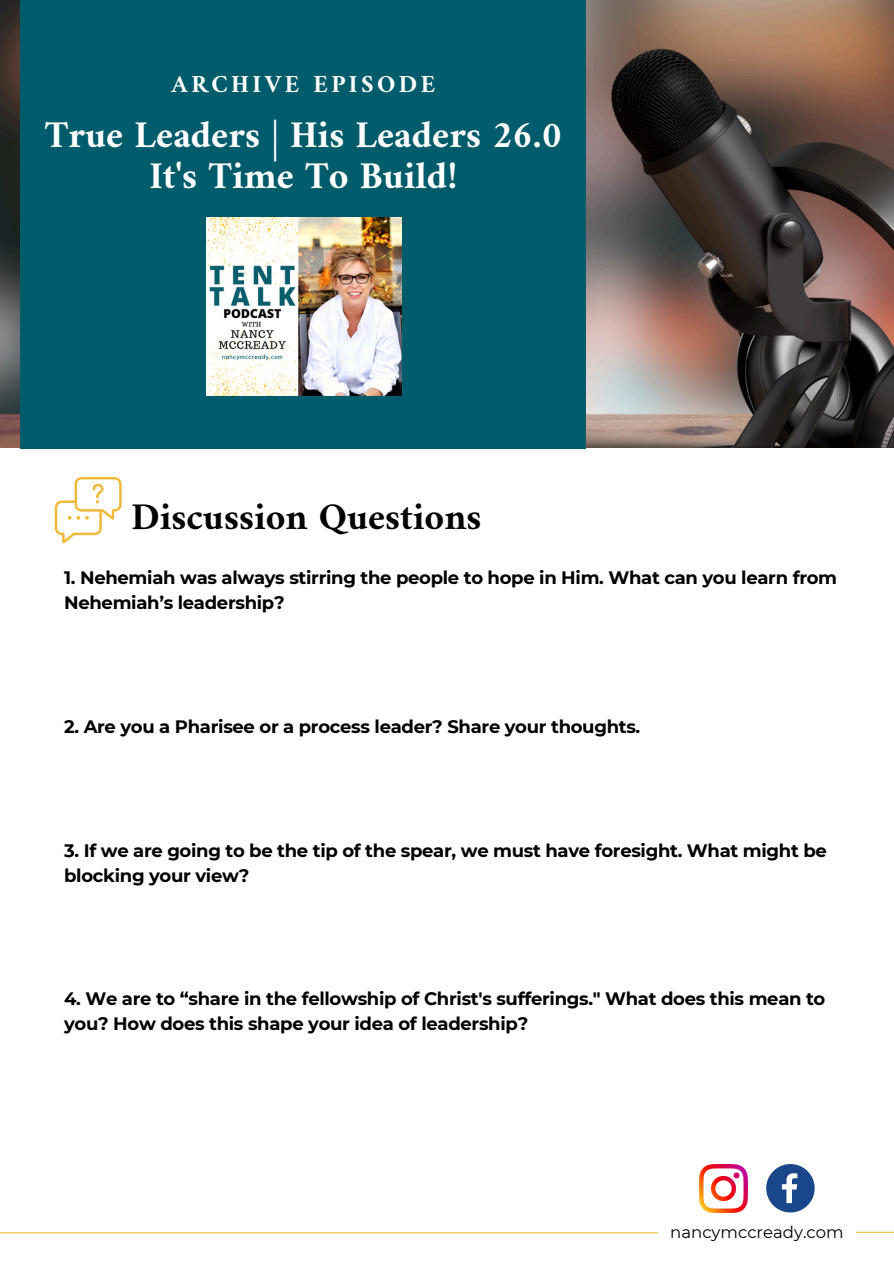
<style>
.page{position:relative;width:894px;height:1264px;background:#fff}
.page>*{position:absolute;margin:0;border:0;box-sizing:border-box;transform-origin:0 0}
.t1{font:700 38.1px/41.1px "Amiri";color:#fff;text-align:center}
.t2{font:700 38.1px "Amiri";color:#000}
.t3{font:700 24.75px "Amiri";letter-spacing:.14em;color:#fff}
.t4{font:700 18px/24.8px "Montserrat";letter-spacing:-.015em;color:#000}
.t5{font:16.5px "Montserrat";color:#000}
</style>
<div class="page">
<img style="left:0;top:0;width:893px;height:448px">
<div style="left:20px;top:0;width:566px;height:448px;background:#005c6b"></div>
<img style="left:206px;top:217px;width:195px;height:178px">
<hr style="left:0;top:1232px;width:657px;height:1px;background:#efba3a">
<hr style="left:855px;top:1231px;width:38px;height:1px;background:#efba3a">
<svg style="left:55px;top:477px;width:66px;height:66px"></svg>
<svg style="left:766px;top:1164px;width:48px;height:48px"></svg>
<img style="left:699px;top:1164px;width:48px;height:48px">
<h2 class="t3" style="left:171px;top:69px;width:265px">ARCHIVE EPISODE</h2>
<p class="t1" style="left:45px;top:113px;width:518px">True Leaders | His Leaders 26.0<br>It's Time To Build!</p>
<p class="t2" style="left:131px;top:493px;width:351px">Discussion Questions</p>
<p class="t4" style="left:64px;top:565px;width:774px">1. Nehemiah was always stirring the people to hope in Him. What can you learn from<br>Nehemiah’s leadership?</p>
<h1 class="t4" style="left:64px;top:714px;width:577px">2. Are you a Pharisee or a process leader? Share your thoughts.</h1>
<h3 class="t4" style="left:64px;top:838px;width:764px">3. If we are going to be the tip of the spear, we must have foresight. What might be blocking your view?</h3>
<h3 class="t4" style="left:64px;top:986px;width:762px">4. We are to “share in the fellowship of Christ's sufferings." What does this mean to you? How does this shape your idea of leadership?</h3>
<h1 class="t5" style="left:670px;top:1221px;width:175px">nancymccready.com</h1>
</div>
